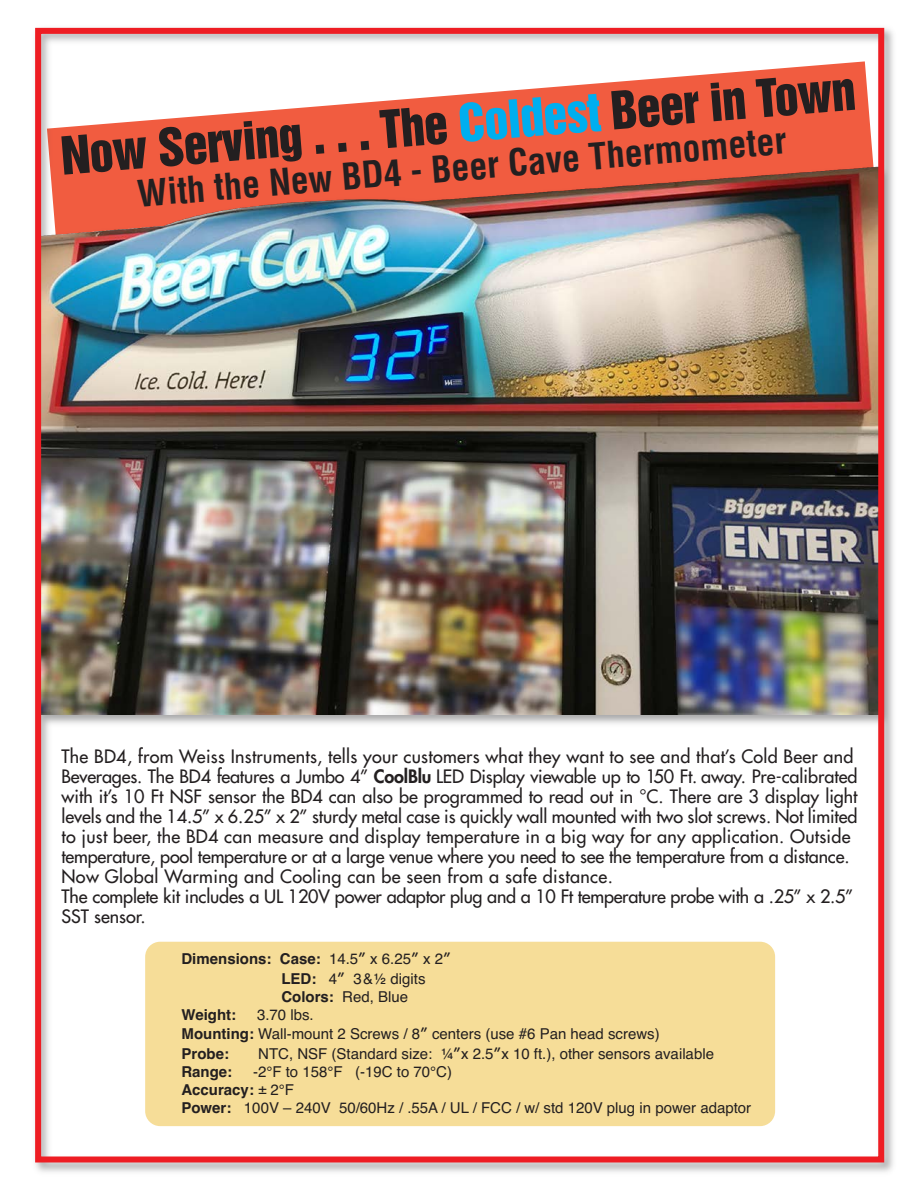
<style>
.page{position:relative;width:918px;height:1188px;background:#fff}
.page>*{position:absolute;margin:0;border:0;box-sizing:border-box;transform-origin:0 0}
.t1{font:48px "Helvetica Inserat";color:#231f20}
.t2{font:700 condensed 36px "Helvetica";color:#231f20}
.t3{font:18px/20.1px "Futura";color:#231f20}
.t4{font:15px/19.4px "Helvetica";color:#231f20}
.t5{font:700 15px "Helvetica";color:#231f20}
.s1{color:#00aeef}
.s2{font-weight:800}
.s3{font-weight:400}
.s4{font-family:"Futura";font-weight:500}
.s5{font-weight:700}
</style>
<div class="page">
<img style="left:35px;top:27px;width:858px;height:1145px">
<img style="left:42px;top:150px;width:835px;height:565px">
<div style="left:35px;top:28px;width:849px;height:1134px;border:6px solid #ee1d23"></div>
<div style="left:145px;top:942px;width:630px;height:184px;background:#f6dd98;border-radius:15px"></div>
<h1 class="t1" style="left:59px;top:138px;width:799px;rotate:-5deg">Now Serving . . . The <span class="s1">Coldest</span> Beer in Town</h1>
<h2 class="t2" style="left:136px;top:175px;width:652px;rotate:-5deg">With the New BD4 - Beer Cave Thermometer</h2>
<p class="t3" style="left:61px;top:747px;width:798px">The BD4, from Weiss Instruments, tells your customers what they want to see and that’s Cold Beer and Beverages. The BD4 features a Jumbo 4” <span class="s2">CoolBlu</span> LED Display viewable up to 150 Ft. away. Pre-calibrated with it’s 10 Ft NSF sensor the BD4 can also be programmed to read out in °C. There are 3 display light levels and the 14.5” x 6.25” x 2” sturdy metal case is quickly wall mounted with two slot screws. Not limited to just beer, the BD4 can measure and display temperature in a big way for any application. Outside temperature, pool temperature or at a large venue where you need to see the temperature from a distance.<br>Now Global Warming and Cooling can be seen from a safe distance.<br>The complete kit includes a UL 120V power adaptor plug and a 10 Ft temperature probe with a .25” x 2.5” SST sensor.</p>
<p class="t5" style="left:182px;top:950px;width:271px">Dimensions: Case: <span class="s3">14.5</span><span class="s4">”</span> <span class="s3">x 6.25</span><span class="s4">”</span> <span class="s3">x 2</span><span class="s4">”</span></p>
<p class="t4" style="left:281px;top:969px;width:146px"><span class="s5">LED:</span> 4<span class="s4">”</span> 3&amp;½ digits</p>
<p class="t4" style="left:281px;top:987px;width:128px"><span class="s5">Colors:</span> Red, Blue</p>
<p class="t5" style="left:182px;top:1006px;width:56px">Weight:</p>
<p class="t4" style="left:182px;top:1005px;width:480px;text-indent:76px">3.70 lbs.<br><span class="s5">Mounting:</span> Wall-mount 2 Screws / 8<span class="s4">”</span> centers (use #6 Pan head screws)<br><span class="s5">Probe:</span></p>
<p class="t4" style="left:258px;top:1044px;width:457px">NTC, NSF (Standard size: ¼<span class="s4">”</span>x 2.5<span class="s4">”</span>x 10 ft.), other sensors available</p>
<p class="t4" style="left:181px;top:1063px;width:571px;line-height:18px;text-indent:72px">-2°F to 158°F (-19C to 70°C)<br><span class="s5">Accuracy:</span> ± 2°F<br><span class="s5">Power:</span> 100V – 240V 50/60Hz / .55A / UL / FCC / w/ std 120V plug in power adaptor</p>
<p class="t5" style="left:181px;top:1063px;width:52px">Range:</p>
</div>
